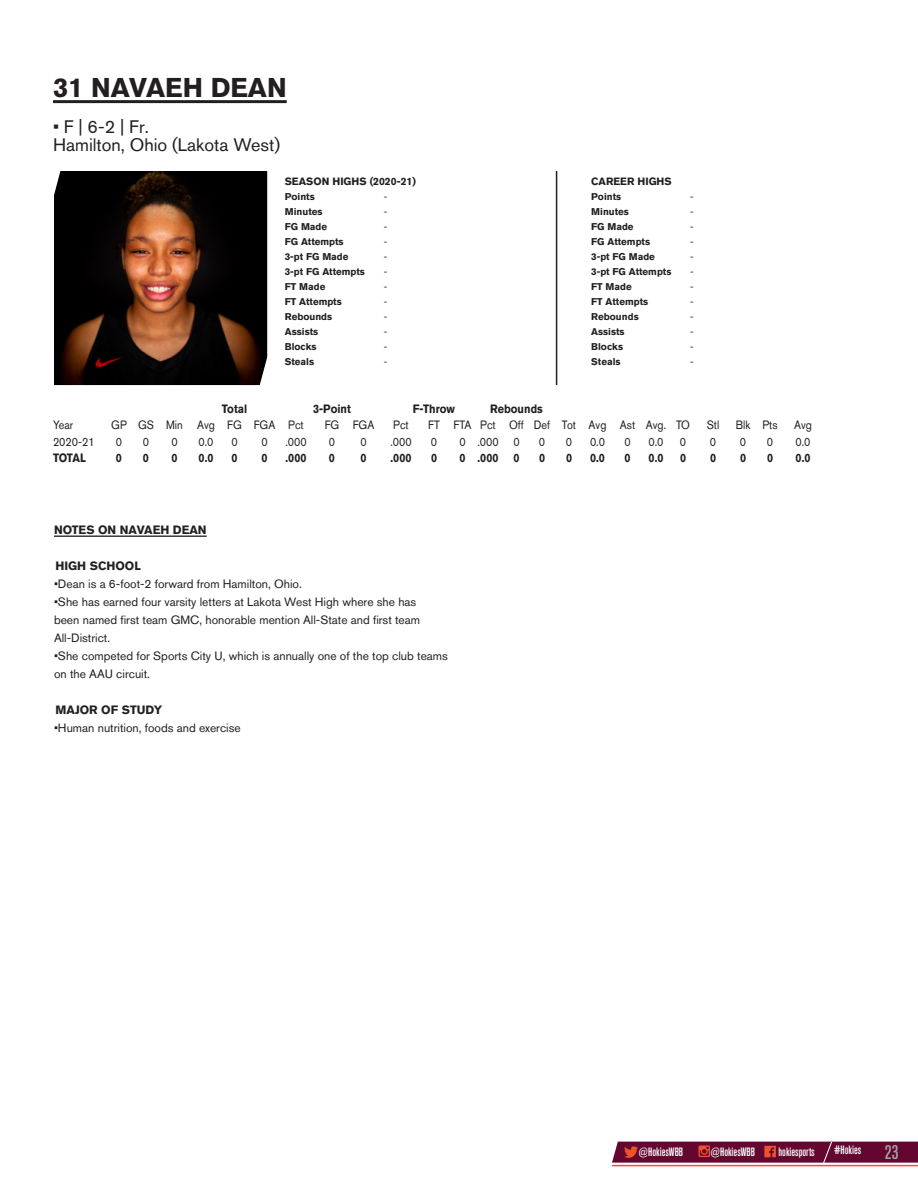
<style>
.page{position:relative;width:918px;height:1188px;background:#fff}
.page>*{position:absolute;margin:0;border:0;box-sizing:border-box;transform-origin:0 0}
.t1{font:700 27px "Akzidenz Grotesk BQ";color:#231f20}
.t2{font:500 condensed 19.5px "Akzidenz Grotesk BQ";color:#a2a5aa}
.t3{font:18px "Akzidenz Grotesk BQ";color:#231f20}
.t4{font:12px/18px "Akzidenz Grotesk BQ";color:#231f20}
.t5{font:12px "Akzidenz Grotesk BQ";color:#231f20;scale:.9 1}
.Box_ind_stats{font:700 12px "Akzidenz Grotesk BQ";color:#231f20;scale:.9 1}
.Box_ind_stats-2{font:700 12px "Akzidenz Grotesk BQ";color:#231f20}
.t6{font:500 condensed 12px "Akzidenz Grotesk BQ";color:#fff}
.t7{font:700 10.5px "Akzidenz Grotesk BQ";color:#231f20}
.t8{font:700 9.75px "Akzidenz Grotesk BQ";color:#231f20}
.t9{font:9.75px "Akzidenz Grotesk BQ";color:#231f20}
</style>
<div class="page">
<svg style="left:612px;top:1141px;width:306px;height:25px;background:#812b49"></svg>
<hr style="left:53px;top:100px;width:234px;height:3px;background:#231f20">
<img style="left:54px;top:171px;width:213px;height:214px">
<hr style="left:556px;top:171px;width:1px;height:214px;background:#231f20">
<hr style="left:54px;top:536px;width:153px;height:1px;background:#231f20">
<p class="t1" style="left:53px;top:72px;width:235px">31 NAVAEH DEAN</p>
<p class="t3" style="left:53px;top:116px;width:95px">• F | 6-2 | Fr.</p>
<p class="t3" style="left:53px;top:134px;width:229px">Hamilton, Ohio (Lakota West)</p>
<p class="t7" style="left:285px;top:176px;width:133px">SEASON HIGHS (2020-21)</p>
<p class="t8" style="left:285px;top:191px;width:32px">Points</p>
<p class="t9" style="left:384px;top:191px;width:5px">-</p>
<p class="t8" style="left:285px;top:206px;width:39px">Minutes</p>
<p class="t9" style="left:384px;top:206px;width:5px">-</p>
<p class="t8" style="left:285px;top:221px;width:44px">FG Made</p>
<p class="t9" style="left:384px;top:221px;width:5px">-</p>
<p class="t8" style="left:285px;top:236px;width:60px">FG Attempts</p>
<p class="t9" style="left:384px;top:236px;width:5px">-</p>
<p class="t8" style="left:285px;top:251px;width:65px">3-pt FG Made</p>
<p class="t9" style="left:384px;top:251px;width:5px">-</p>
<p class="t8" style="left:285px;top:266px;width:82px">3-pt FG Attempts</p>
<p class="t9" style="left:384px;top:266px;width:5px">-</p>
<p class="t8" style="left:285px;top:281px;width:42px">FT Made</p>
<p class="t9" style="left:384px;top:281px;width:5px">-</p>
<p class="t8" style="left:285px;top:296px;width:59px">FT Attempts</p>
<p class="t9" style="left:384px;top:296px;width:5px">-</p>
<p class="t8" style="left:285px;top:311px;width:49px">Rebounds</p>
<p class="t9" style="left:384px;top:311px;width:5px">-</p>
<p class="t8" style="left:285px;top:326px;width:35px">Assists</p>
<p class="t9" style="left:384px;top:326px;width:5px">-</p>
<p class="t8" style="left:285px;top:341px;width:33px">Blocks</p>
<p class="t9" style="left:384px;top:341px;width:5px">-</p>
<p class="t8" style="left:285px;top:356px;width:31px">Steals</p>
<p class="t9" style="left:384px;top:356px;width:5px">-</p>
<p class="Box_ind_stats" style="left:222px;top:402px;width:30px">Total</p>
<p class="Box_ind_stats" style="left:313px;top:402px;width:44px">3-Point</p>
<p class="Box_ind_stats" style="left:413px;top:402px;width:48px">F-Throw</p>
<p class="Box_ind_stats" style="left:490px;top:402px;width:60px">Rebounds</p>
<p class="t7" style="left:591px;top:176px;width:82px">CAREER HIGHS</p>
<p class="t8" style="left:591px;top:191px;width:32px">Points</p>
<p class="t9" style="left:690px;top:191px;width:5px">-</p>
<p class="t8" style="left:591px;top:206px;width:39px">Minutes</p>
<p class="t9" style="left:690px;top:206px;width:5px">-</p>
<p class="t8" style="left:591px;top:221px;width:44px">FG Made</p>
<p class="t9" style="left:690px;top:221px;width:5px">-</p>
<p class="t8" style="left:591px;top:236px;width:60px">FG Attempts</p>
<p class="t9" style="left:690px;top:236px;width:5px">-</p>
<p class="t8" style="left:591px;top:251px;width:65px">3-pt FG Made</p>
<p class="t9" style="left:690px;top:251px;width:5px">-</p>
<p class="t8" style="left:591px;top:266px;width:82px">3-pt FG Attempts</p>
<p class="t9" style="left:690px;top:266px;width:5px">-</p>
<p class="t8" style="left:591px;top:281px;width:42px">FT Made</p>
<p class="t9" style="left:690px;top:281px;width:5px">-</p>
<p class="t8" style="left:591px;top:296px;width:59px">FT Attempts</p>
<p class="t9" style="left:690px;top:296px;width:5px">-</p>
<p class="t8" style="left:591px;top:311px;width:49px">Rebounds</p>
<p class="t9" style="left:690px;top:311px;width:5px">-</p>
<p class="t8" style="left:591px;top:326px;width:35px">Assists</p>
<p class="t9" style="left:690px;top:326px;width:5px">-</p>
<p class="t8" style="left:591px;top:341px;width:33px">Blocks</p>
<p class="t9" style="left:690px;top:341px;width:5px">-</p>
<p class="t8" style="left:591px;top:356px;width:31px">Steals</p>
<p class="t9" style="left:690px;top:356px;width:5px">-</p>
<p class="t5" style="left:53px;top:418px;width:24px">Year</p>
<p class="t5" style="left:111px;top:418px;width:215px">GP GS Min Avg FG FGA Pct</p>
<p class="t5" style="left:325px;top:418px;width:57px">FG FGA</p>
<p class="t5" style="left:393px;top:418px;width:19px">Pct</p>
<p class="t5" style="left:428px;top:418px;width:292px">FT FTA Pct Off Def Tot Avg Ast Avg. TO</p>
<p class="t5" style="left:707px;top:418px;width:16px">Stl</p>
<p class="t5" style="left:736px;top:418px;width:48px">Blk Pts</p>
<p class="t5" style="left:794px;top:418px;width:21px">Avg</p>
<p class="t5" style="left:53px;top:434px;width:48px">2020-21</p>
<p class="t5" style="left:116px;top:434px;width:8px">0</p>
<p class="t5" style="left:143px;top:434px;width:8px">0</p>
<p class="t5" style="left:171px;top:434px;width:8px">0</p>
<p class="t5" style="left:199px;top:434px;width:18px">0.0</p>
<p class="t5" style="left:231px;top:434px;width:8px">0</p>
<p class="t5" style="left:261px;top:434px;width:52px">0 .000</p>
<p class="t5" style="left:329px;top:434px;width:8px">0</p>
<p class="t5" style="left:360px;top:434px;width:59px">0 .000</p>
<p class="t5" style="left:431px;top:434px;width:8px">0</p>
<p class="t5" style="left:459px;top:434px;width:68px">0 .000 0</p>
<p class="t5" style="left:539px;top:434px;width:8px">0</p>
<p class="t5" style="left:566px;top:434px;width:8px">0</p>
<p class="t5" style="left:590px;top:434px;width:18px">0.0</p>
<p class="t5" style="left:624px;top:434px;width:8px">0</p>
<p class="t5" style="left:649px;top:434px;width:18px">0.0</p>
<p class="t5" style="left:680px;top:434px;width:8px">0</p>
<p class="t5" style="left:710px;top:434px;width:8px">0</p>
<p class="t5" style="left:740px;top:434px;width:8px">0</p>
<p class="t5" style="left:767px;top:434px;width:8px">0</p>
<p class="t5" style="left:796px;top:434px;width:18px">0.0</p>
<p class="Box_ind_stats" style="left:53px;top:451px;width:38px">TOTAL</p>
<p class="Box_ind_stats" style="left:116px;top:451px;width:8px">0</p>
<p class="Box_ind_stats" style="left:143px;top:451px;width:8px">0</p>
<p class="Box_ind_stats" style="left:171px;top:451px;width:8px">0</p>
<p class="Box_ind_stats" style="left:199px;top:451px;width:18px">0.0</p>
<p class="Box_ind_stats" style="left:231px;top:451px;width:8px">0</p>
<p class="Box_ind_stats" style="left:261px;top:451px;width:8px">0</p>
<p class="Box_ind_stats" style="left:286px;top:451px;width:25px">.000</p>
<p class="Box_ind_stats" style="left:329px;top:451px;width:8px">0</p>
<p class="Box_ind_stats" style="left:361px;top:451px;width:8px">0</p>
<p class="Box_ind_stats" style="left:391px;top:451px;width:25px">.000</p>
<p class="Box_ind_stats" style="left:431px;top:451px;width:8px">0</p>
<p class="Box_ind_stats" style="left:460px;top:451px;width:45px">0 .000</p>
<p class="Box_ind_stats" style="left:514px;top:451px;width:8px">0</p>
<p class="Box_ind_stats" style="left:539px;top:451px;width:8px">0</p>
<p class="Box_ind_stats" style="left:566px;top:451px;width:8px">0</p>
<p class="Box_ind_stats" style="left:590px;top:451px;width:18px">0.0</p>
<p class="Box_ind_stats" style="left:625px;top:451px;width:8px">0</p>
<p class="Box_ind_stats" style="left:649px;top:451px;width:18px">0.0</p>
<p class="Box_ind_stats" style="left:680px;top:451px;width:8px">0</p>
<p class="Box_ind_stats" style="left:710px;top:451px;width:8px">0</p>
<p class="Box_ind_stats" style="left:740px;top:451px;width:8px">0</p>
<p class="Box_ind_stats" style="left:767px;top:451px;width:8px">0</p>
<p class="Box_ind_stats" style="left:796px;top:451px;width:18px">0.0</p>
<p class="Box_ind_stats-2" style="left:54px;top:523px;width:154px">NOTES ON NAVAEH DEAN</p>
<p class="Box_ind_stats-2" style="left:56px;top:559px;width:87px">HIGH SCHOOL</p>
<p class="t4" style="left:54px;top:575px;width:248px">•Dean is a 6-foot-2 forward from Hamilton, Ohio.</p>
<p class="t4" style="left:54px;top:593px;width:368px">•She has earned four varsity letters at Lakota West High where she has been named first team GMC, honorable mention All-State and first team<br>All-District.</p>
<p class="t4" style="left:54px;top:647px;width:395px">•She competed for Sports City U, which is annually one of the top club teams on the AAU circuit.</p>
<p class="Box_ind_stats-2" style="left:56px;top:703px;width:108px">MAJOR OF STUDY</p>
<p class="t4" style="left:54px;top:719px;width:188px">•Human nutrition, foods and exercise</p>
<p class="t6" style="left:639px;top:1145px;width:46px">@HokiesWBB</p>
<p class="t6" style="left:710px;top:1145px;width:46px">@HokiesWBB</p>
<p class="t6" style="left:779px;top:1145px;width:38px">hokiesports</p>
<p class="t6" style="left:834px;top:1144px;width:29px">#Hokies</p>
<h2 class="t2" style="left:885px;top:1141px;width:15px">23</h2>
</div>
